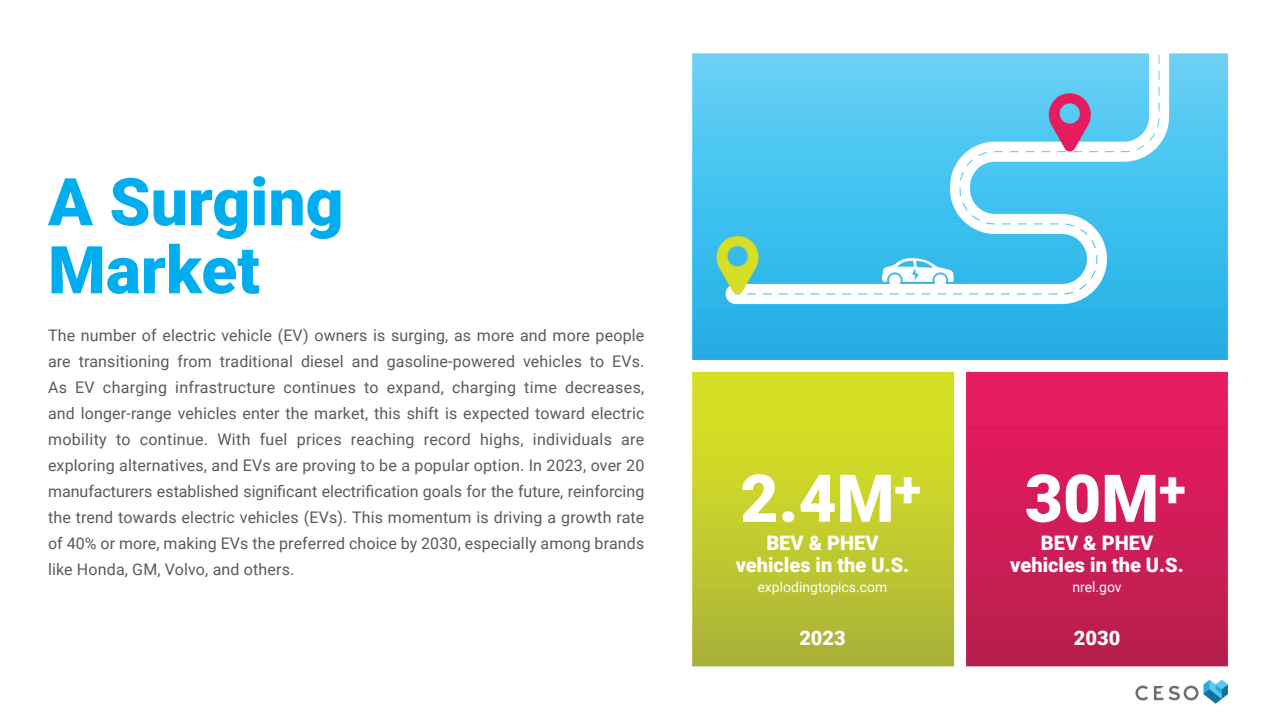
<style>
.page{position:relative;width:1280px;height:720px;background:#fff}
.page>*{position:absolute;margin:0;border:0;box-sizing:border-box;transform-origin:0 0}
.t1{font:900 66px/68px "Roboto";color:#00aeef}
.t2{font:900 66px "Roboto";color:#fff}
.t3{font:900 20px/22px "Roboto";color:#fff;text-align:center}
.t4{font:16px/26px "Roboto";letter-spacing:.01em;color:#595a59;text-align:justify}
.t5{font:14px "Roboto";color:#fff}
</style>
<div class="page">
<img style="left:692px;top:53px;width:536px;height:651px">
<h1 class="t1" style="left:48px;top:165px;width:297px">A Surging<br>Market</h1>
<p class="t4" style="left:48px;top:322px;width:598px">The number of electric vehicle (EV) owners is surging, as more and more people are transitioning from traditional diesel and gasoline-powered vehicles to EVs.<br>As EV charging infrastructure continues to expand, charging time decreases, and longer-range vehicles enter the market, this shift is expected toward electric mobility to continue. With fuel prices reaching record highs, individuals are exploring alternatives, and EVs are proving to be a popular option. In 2023, over 20 manufacturers established significant electrification goals for the future, reinforcing the trend towards electric vehicles (EVs). This momentum is driving a growth rate of 40% or more, making EVs the preferred choice by 2030, especially among brands like Honda, GM, Volvo, and others.</p>
<h1 class="t2" style="left:740px;top:452px;width:182px">2.4M<sup>+</sup></h1>
<p class="t3" style="left:736px;top:531px;width:175px">BEV &amp; PHEV vehicles in the U.S.</p>
<p class="t5" style="left:758px;top:577px;width:131px">explodingtopics.com</p>
<p class="t3" style="left:799px;top:626px;width:48px">2023</p>
<p class="t3" style="left:1074px;top:626px;width:48px">2030</p>
<h1 class="t2" style="left:1025px;top:452px;width:162px">30M<sup>+</sup></h1>
<p class="t3" style="left:1010px;top:531px;width:175px">BEV &amp; PHEV vehicles in the U.S.</p>
<p class="t5" style="left:1072px;top:577px;width:51px">nrel.gov</p>
</div>
